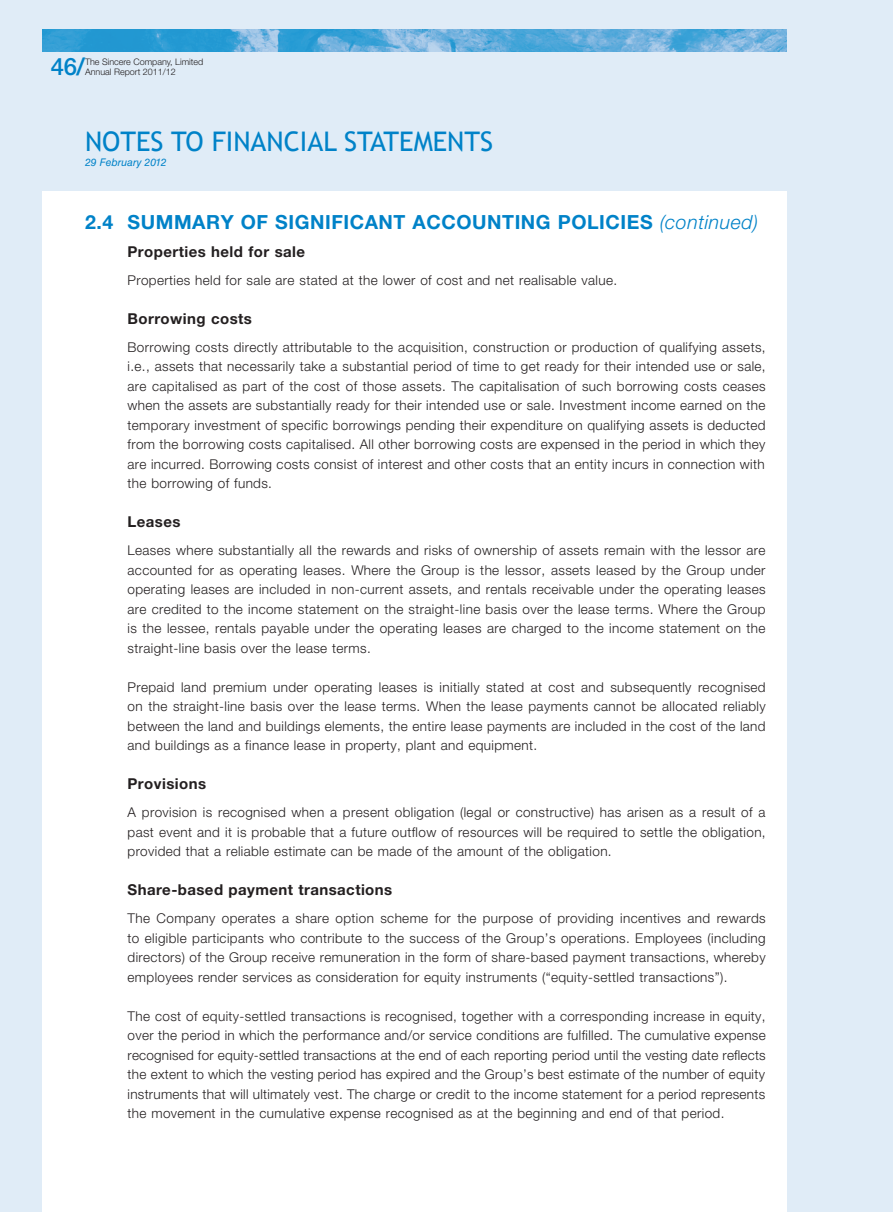
<style>
.page{position:relative;width:893px;height:1212px;background:#e0ecf7}
.page>*{position:absolute;margin:0;border:0;box-sizing:border-box;transform-origin:0 0}
.t1{font:27px "Trebuchet MS";color:#0082c8}
.t2{font:500 24px "Helvetica Neue LT Std";color:#0082c8}
.t3{font:700 19.5px "Helvetica Neue LT Std";letter-spacing:.03em;color:#0082c8}
.t4{font:700 15px "Helvetica Neue LT Std";letter-spacing:.03em;color:#231f20}
.t5{font:300 13.5px/19.5px "Helvetica Neue LT Std";letter-spacing:.03em;color:#231f20;text-align:justify}
.t6{font:italic 10.5px "Helvetica LT Std";color:#0082c8}
.t7{font:300 9px "Helvetica Neue LT Std";color:#231f20}
.s1{font-weight:300;font-style:italic}
</style>
<div class="page">
<div style="left:43px;top:191px;width:744px;height:1021px;background:#fff"></div>
<img style="left:43px;top:30px;width:744px;height:21px">
<h2 class="t2" style="left:51px;top:52px;width:36px">46/</h2>
<p class="t7" style="left:85px;top:67px;width:92px">Annual Report 2011/12</p>
<p class="t7" style="left:85px;top:56px;width:120px">The Sincere Company, Limited</p>
<h1 class="t1" style="left:85px;top:125px;width:410px">NOTES TO FINANCIAL STATEMENTS</h1>
<p class="t6" style="left:85px;top:156px;width:83px">29 February 2012</p>
<h3 class="t3" style="left:85px;top:210px;width:675px">2.4 SUMMARY OF SIGNIFICANT ACCOUNTING POLICIES <span class="s1">(continued)</span></h3>
<p class="t4" style="left:128px;top:242px;width:179px">Properties held for sale</p>
<p class="t5" style="left:128px;top:270px;width:491px">Properties held for sale are stated at the lower of cost and net realisable value.</p>
<p class="t4" style="left:128px;top:309px;width:126px">Borrowing costs</p>
<p class="t5" style="left:128px;top:337px;width:640px">Borrowing costs directly attributable to the acquisition, construction or production of qualifying assets, i.e., assets that necessarily take a substantial period of time to get ready for their intended use or sale, are capitalised as part of the cost of those assets. The capitalisation of such borrowing costs ceases when the assets are substantially ready for their intended use or sale. Investment income earned on the temporary investment of specific borrowings pending their expenditure on qualifying assets is deducted from the borrowing costs capitalised. All other borrowing costs are expensed in the period in which they are incurred. Borrowing costs consist of interest and other costs that an entity incurs in connection with the borrowing of funds.</p>
<p class="t4" style="left:128px;top:513px;width:54px">Leases</p>
<p class="t5" style="left:128px;top:540px;width:640px">Leases where substantially all the rewards and risks of ownership of assets remain with the lessor are accounted for as operating leases. Where the Group is the lessor, assets leased by the Group under operating leases are included in non-current assets, and rentals receivable under the operating leases are credited to the income statement on the straight-line basis over the lease terms. Where the Group is the lessee, rentals payable under the operating leases are charged to the income statement on the straight-line basis over the lease terms.</p>
<p class="t5" style="left:128px;top:677px;width:640px">Prepaid land premium under operating leases is initially stated at cost and subsequently recognised on the straight-line basis over the lease terms. When the lease payments cannot be allocated reliably between the land and buildings elements, the entire lease payments are included in the cost of the land and buildings as a finance lease in property, plant and equipment.</p>
<p class="t4" style="left:128px;top:775px;width:80px">Provisions</p>
<p class="t5" style="left:128px;top:802px;width:640px">A provision is recognised when a present obligation (legal or constructive) has arisen as a result of a past event and it is probable that a future outflow of resources will be required to settle the obligation, provided that a reliable estimate can be made of the amount of the obligation.</p>
<p class="t4" style="left:128px;top:881px;width:266px">Share-based payment transactions</p>
<p class="t5" style="left:128px;top:908px;width:640px">The Company operates a share option scheme for the purpose of providing incentives and rewards to eligible participants who contribute to the success of the Group’s operations. Employees (including directors) of the Group receive remuneration in the form of share-based payment transactions, whereby employees render services as consideration for equity instruments (“equity-settled transactions”).</p>
<p class="t5" style="left:128px;top:1006px;width:640px">The cost of equity-settled transactions is recognised, together with a corresponding increase in equity, over the period in which the performance and/or service conditions are fulfilled. The cumulative expense recognised for equity-settled transactions at the end of each reporting period until the vesting date reflects the extent to which the vesting period has expired and the Group’s best estimate of the number of equity instruments that will ultimately vest. The charge or credit to the income statement for a period represents the movement in the cumulative expense recognised as at the beginning and end of that period.</p>
</div>
